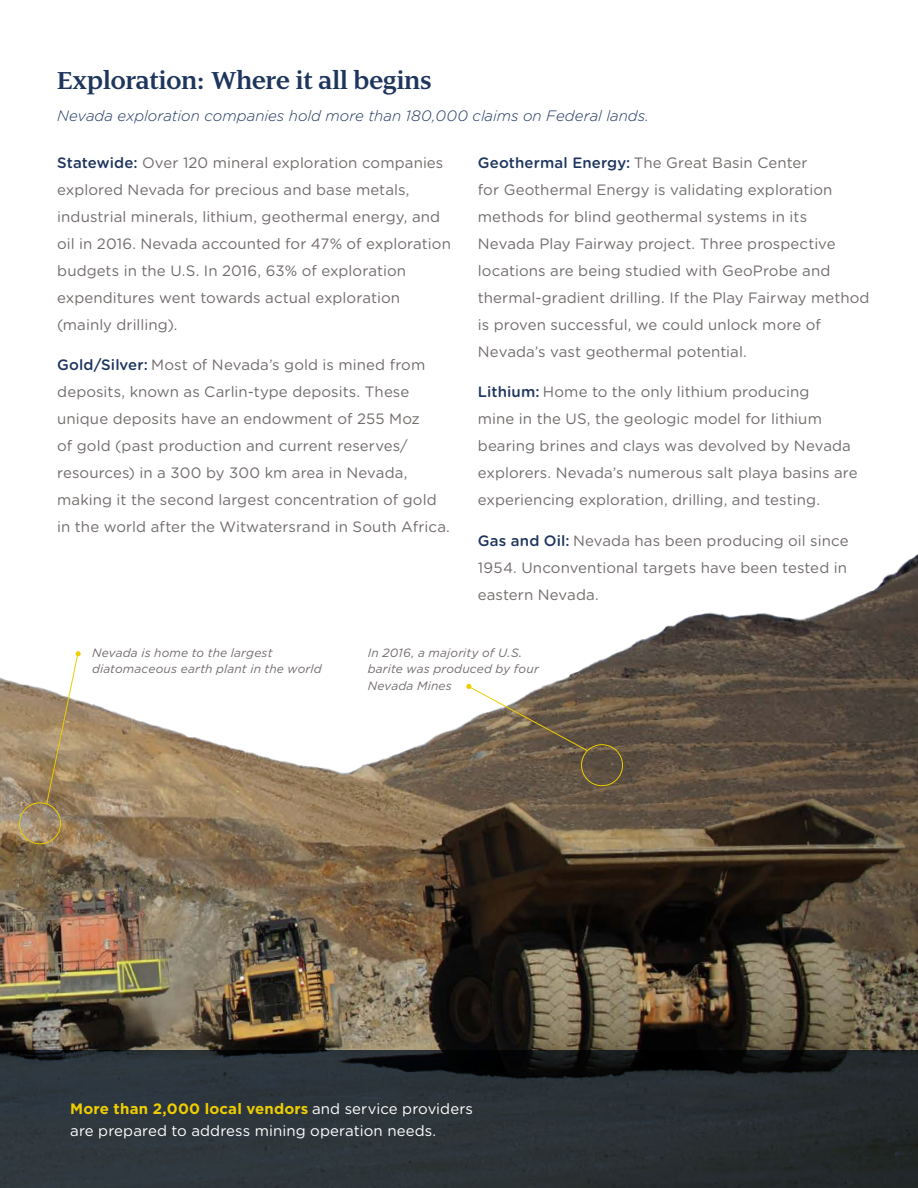
<style>
.page{position:relative;width:918px;height:1188px;background:#fff}
.page>*{position:absolute;margin:0;border:0;box-sizing:border-box;transform-origin:0 0}
.t1{font:700 30px "Luxury Text";color:#1e355e}
.t2{font:15px/27px "Gotham Rounded";letter-spacing:.005em;color:#716c6b}
.t3{font:italic 300 15px "Gotham Rounded";color:#1e355e}
.t4{font:700 15px "Gotham";letter-spacing:.015em;color:#edcd00}
.t5{font:15px "Gotham Rounded";letter-spacing:.01em;color:#fff}
.t6{font:italic 12px/16.5px "Gotham";letter-spacing:.015em;color:#716c6b}
.s1{font-weight:500;color:#1e355e}
.s2{font-family:"Gotham Rounded";font-weight:400;color:#fff}
</style>
<div class="page">
<img style="left:0;top:554px;width:918px;height:496px">
<svg style="left:466px;top:684px;width:159px;height:105px;background:#7b6d5a"></svg>
<svg style="left:16px;top:651px;width:65px;height:196px"></svg>
<svg style="left:0;top:1050px;width:918px;height:138px;background:#272e33"></svg>
<h1 class="t1" style="left:57px;top:63px;width:376px">Exploration: Where it all begins</h1>
<p class="t3" style="left:57px;top:105px;width:593px">Nevada exploration companies hold more than 180,000 claims on Federal lands.</p>
<p class="t2" style="left:57px;top:148px;width:395px"><span class="s1">Statewide:</span> Over 120 mineral exploration companies explored Nevada for precious and base metals, industrial minerals, lithium, geothermal energy, and oil in 2016. Nevada accounted for 47% of exploration budgets in the U.S. In 2016, 63% of exploration expenditures went towards actual exploration (mainly drilling).</p>
<p class="t2" style="left:57px;top:351px;width:394px"><span class="s1">Gold/Silver:</span> Most of Nevada’s gold is mined from deposits, known as Carlin-type deposits. These unique deposits have an endowment of 255 Moz<br>of gold (past production and current reserves/ resources) in a 300 by 300 km area in Nevada, making it the second largest concentration of gold in the world after the Witwatersrand in South Africa.</p>
<p class="t2" style="left:478px;top:148px;width:393px"><span class="s1">Geothermal Energy:</span> The Great Basin Center<br>for Geothermal Energy is validating exploration methods for blind geothermal systems in its<br>Nevada Play Fairway project. Three prospective locations are being studied with GeoProbe and thermal-gradient drilling. If the Play Fairway method is proven successful, we could unlock more of Nevada’s vast geothermal potential.</p>
<p class="t2" style="left:478px;top:378px;width:381px"><span class="s1">Lithium:</span> Home to the only lithium producing<br>mine in the US, the geologic model for lithium bearing brines and clays was devolved by Nevada explorers. Nevada’s numerous salt playa basins are experiencing exploration, drilling, and testing.</p>
<p class="t2" style="left:478px;top:526px;width:372px;text-align:justify"><span class="s1">Gas and Oil:</span> Nevada has been producing oil since 1954. Unconventional targets have been tested in eastern Nevada.</p>
<p class="t6" style="left:92px;top:644px;width:231px">Nevada is home to the largest diatomaceous earth plant in the world</p>
<p class="t6" style="left:368px;top:644px;width:173px">In 2016, a majority of U.S. barite was produced by four<br>Nevada Mines</p>
<p class="t4" style="left:70px;top:1100px;width:404px">More than 2,000 local vendors <span class="s2">and service providers</span></p>
<p class="t5" style="left:70px;top:1121px;width:368px">are prepared to address mining operation needs.</p>
</div>
